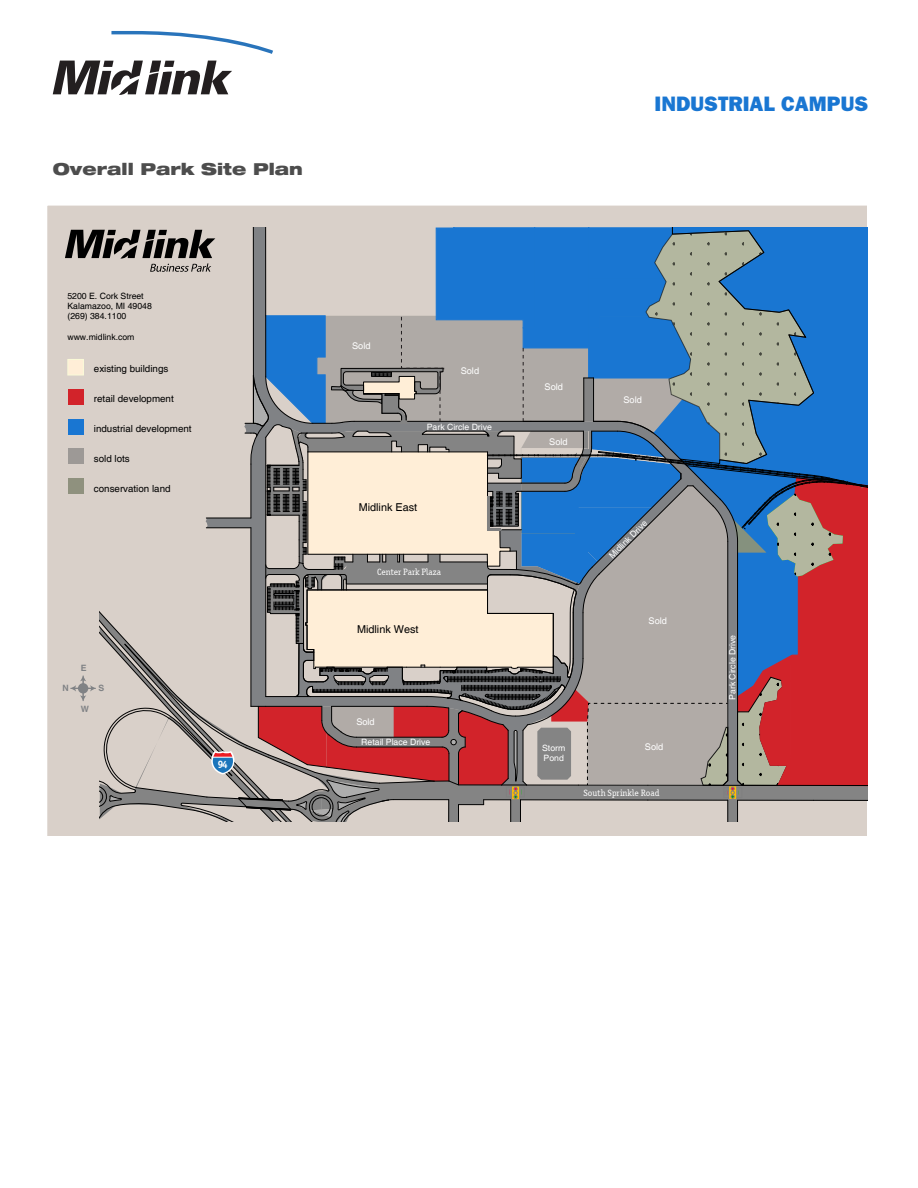
<style>
.page{position:relative;width:918px;height:1188px;background:#fff}
.page>*{position:absolute;margin:0;border:0;box-sizing:border-box;transform-origin:0 0}
.t1{font:800 21px "Franklin Gothic";color:#1976d2}
.t2{font:900 expanded 16.5px "Helvetica Neue";color:#4d4d4d}
.t3{font:10.8px "Helvetica";color:#000}
.t4{font:10.35px "Officina Serif OSITCTT Bold";color:#fff}
.t5{font:9.75px "Helvetica";color:#000}
.t6{font:9.15px "Officina Serif OSITCTT Book";color:#fff}
.t7{font:9.15px "Helvetica";color:#fff}
.t8{font:8.7px/10.5px "Helvetica";color:#fff}
.t9{font:8.7px/10.5px "Helvetica";color:#000}
.t10{font:700 8.7px "Helvetica";color:#808285}
</style>
<div class="page">
<svg style="left:47px;top:205px;width:820px;height:630px;background:#a09fa9"></svg>
<svg style="left:53px;top:61px;width:179px;height:34px"></svg>
<svg style="left:111px;top:31px;width:162px;height:23px"></svg>
<p class="t2" style="left:53px;top:158px;width:252px">Overall Park Site Plan</p>
<p class="t9" style="left:67px;top:291px;width:86px">5200 E. Cork Street<br>Kalamazoo, MI 49048 (269) 384.1100</p>
<p class="t9" style="left:67px;top:332px;width:69px">www.midlink.com</p>
<p class="t5" style="left:94px;top:362px;width:76px">existing buildings</p>
<p class="t5" style="left:94px;top:393px;width:81px">retail development</p>
<p class="t5" style="left:94px;top:423px;width:99px">industrial development</p>
<p class="t5" style="left:94px;top:453px;width:37px">sold lots</p>
<p class="t5" style="left:94px;top:483px;width:78px">conservation land</p>
<p class="t10" style="left:81px;top:663px;width:7px">E</p>
<p class="t10" style="left:81px;top:704px;width:10px">W</p>
<p class="t10" style="left:63px;top:683px;width:8px">N</p>
<p class="t10" style="left:98px;top:683px;width:7px">S</p>
<p class="t4" style="left:218px;top:757px;width:12px">94</p>
<p class="t7" style="left:352px;top:341px;width:20px">Sold</p>
<p class="t7" style="left:461px;top:366px;width:20px">Sold</p>
<p class="t8" style="left:427px;top:422px;width:67px">Park Circle Drive</p>
<p class="t3" style="left:359px;top:501px;width:60px">Midlink East</p>
<p class="t6" style="left:377px;top:567px;width:65px">Center Park Plaza</p>
<p class="t3" style="left:357px;top:623px;width:63px">Midlink West</p>
<p class="t7" style="left:356px;top:716px;width:20px">Sold</p>
<p class="t8" style="left:361px;top:737px;width:71px">Retail Place Drive</p>
<p class="t1" style="left:655px;top:91px;width:215px">INDUSTRIAL CAMPUS</p>
<p class="t7" style="left:545px;top:381px;width:20px">Sold</p>
<p class="t7" style="left:549px;top:436px;width:20px">Sold</p>
<p class="t7" style="left:623px;top:395px;width:20px">Sold</p>
<p class="t8" style="left:607px;top:553px;width:51px;rotate:-45deg">Midlink Drive</p>
<p class="t7" style="left:649px;top:615px;width:20px">Sold</p>
<p class="t8" style="left:542px;top:743px;width:25px">Storm<br>Pond</p>
<p class="t7" style="left:645px;top:742px;width:20px">Sold</p>
<p class="t6" style="left:583px;top:788px;width:78px">South Sprinkle Road</p>
<p class="t8" style="left:727px;top:700px;width:67px;rotate:-90deg">Park Circle Drive</p>
</div>
